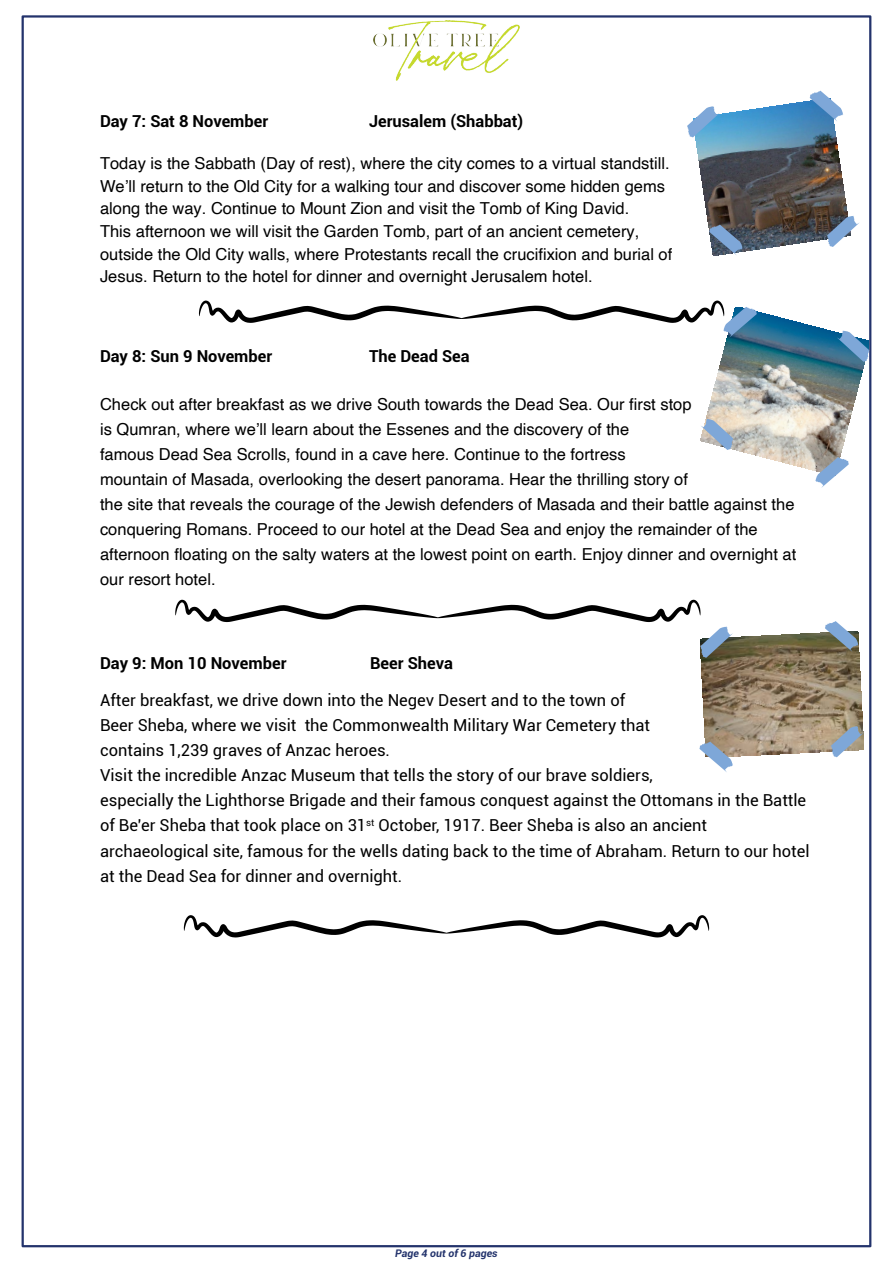
<style>
.page{position:relative;width:893px;height:1263px;background:#fff}
.page>*{position:absolute;margin:0;border:0;box-sizing:border-box;transform-origin:0 0}
.t1{font:16.5px/25px "Helvetica";color:#000}
.t2{font:16.5px/25px "Roboto";color:#000}
.t3{font:700 16.5px "Roboto";color:#000}
.t4{font:italic 700 10.5px "Roboto";color:#23336c}
</style>
<div class="page">
<img style="left:374px;top:20px;width:145px;height:61px">
<svg style="left:184px;top:915px;width:525px;height:22px"></svg>
<img style="left:695px;top:101px;width:153px;height:151px">
<svg style="left:687px;top:106px;width:33px;height:31px"></svg>
<svg style="left:827px;top:216px;width:32px;height:31px"></svg>
<svg style="left:810px;top:91px;width:33px;height:31px"></svg>
<svg style="left:709px;top:225px;width:34px;height:30px"></svg>
<img style="left:700px;top:632px;width:163px;height:125px">
<svg style="left:175px;top:600px;width:558px;height:58px"></svg>
<svg style="left:825px;top:621px;width:33px;height:31px"></svg>
<svg style="left:831px;top:726px;width:33px;height:31px"></svg>
<svg style="left:699px;top:741px;width:34px;height:31px"></svg>
<img style="left:706px;top:311px;width:159px;height:160px">
<svg style="left:837px;top:330px;width:32px;height:32px"></svg>
<svg style="left:199px;top:300px;width:558px;height:38px"></svg>
<svg style="left:700px;top:419px;width:33px;height:31px"></svg>
<svg style="left:815px;top:457px;width:34px;height:31px"></svg>
<p class="t3" style="left:100px;top:114px;width:170px">Day 7: Sat 8 November</p>
<p class="t3" style="left:369px;top:114px;width:156px">Jerusalem (Shabbat)</p>
<p class="t1" style="left:100px;top:153px;width:574px;line-height:22.5px">Today is the Sabbath (Day of rest), where the city comes to a virtual standstill.<br>We’ll return to the Old City for a walking tour and discover some hidden gems along the way. Continue to Mount Zion and visit the Tomb of King David.<br>This afternoon we will visit the Garden Tomb, part of an ancient cemetery, outside the Old City walls, where Protestants recall the crucifixion and burial of Jesus. Return to the hotel for dinner and overnight Jerusalem hotel.</p>
<p class="t3" style="left:100px;top:350px;width:174px">Day 8: Sun 9 November</p>
<p class="t3" style="left:369px;top:350px;width:102px">The Dead Sea</p>
<p class="t1" style="left:100px;top:392px;width:698px">Check out after breakfast as we drive South towards the Dead Sea. Our first stop<br>is Qumran, where we’ll learn about the Essenes and the discovery of the<br>famous Dead Sea Scrolls, found in a cave here. Continue to the fortress<br>mountain of Masada, overlooking the desert panorama. Hear the thrilling story of<br>the site that reveals the courage of the Jewish defenders of Masada and their battle against the conquering Romans. Proceed to our hotel at the Dead Sea and enjoy the remainder of the afternoon floating on the salty waters at the lowest point on earth. Enjoy dinner and overnight at our resort hotel.</p>
<p class="t3" style="left:100px;top:657px;width:188px">Day 9: Mon 10 November</p>
<p class="t3" style="left:370px;top:657px;width:84px">Beer Sheva</p>
<p class="t2" style="left:100px;top:689px;width:711px">After breakfast, we drive down into the Negev Desert and to the town of<br>Beer Sheba, where we visit the Commonwealth Military War Cemetery that<br>contains 1,239 graves of Anzac heroes.<br>Visit the incredible Anzac Museum that tells the story of our brave soldiers,<br>especially the Lighthorse Brigade and their famous conquest against the Ottomans in the Battle of Be'er Sheba that took place on 31<sup>st</sup> October, 1917. Beer Sheba is also an ancient archaeological site, famous for the wells dating back to the time of Abraham. Return to our hotel at the Dead Sea for dinner and overnight.</p>
<p class="t4" style="left:395px;top:1249px;width:104px">Page 4 out of 6 pages</p>
</div>
